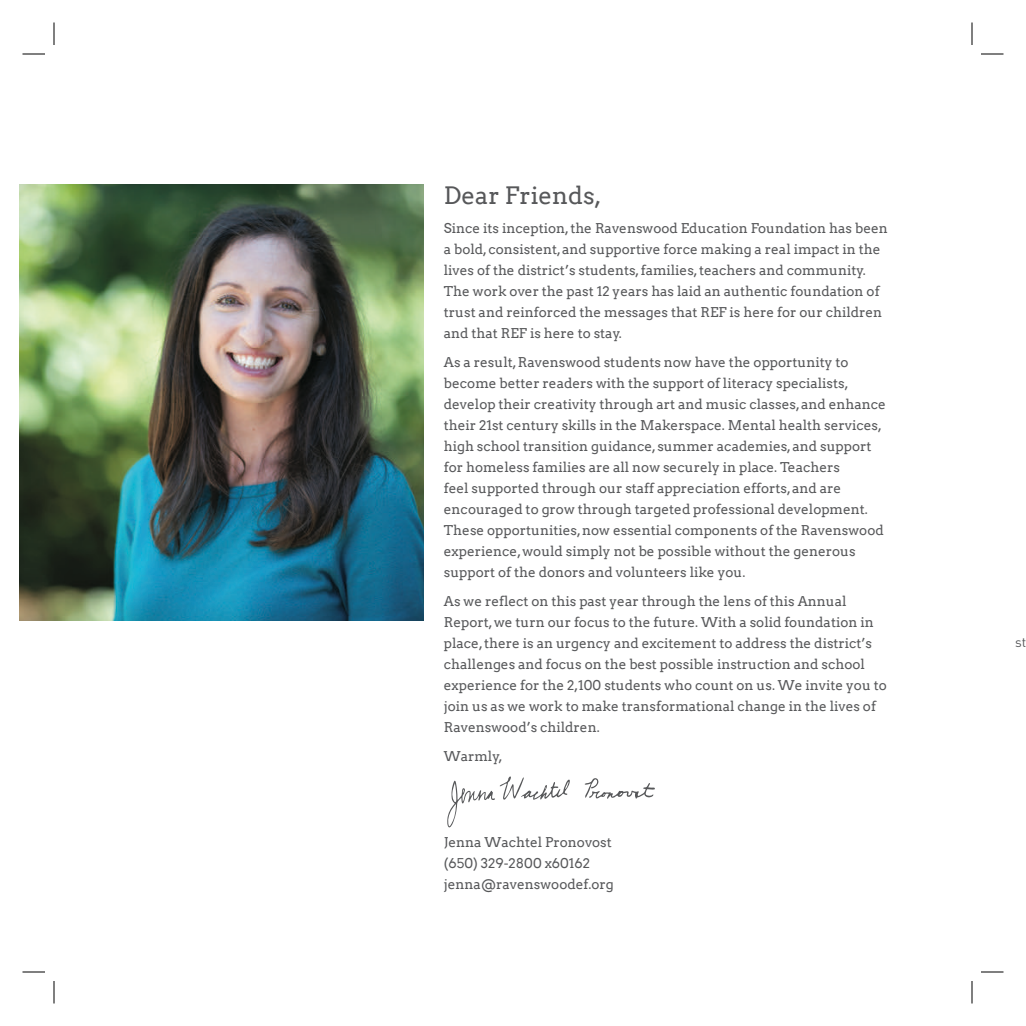
<style>
.page{position:relative;width:1026px;height:1026px;background:#fff}
.page>*{position:absolute;margin:0;border:0;box-sizing:border-box;transform-origin:0 0}
.t1{font:24px "Arvo";color:#57585a}
.t2{font:13.5px/21px "Arvo";color:#57585a}
.t3{font:13.5px "DIN";color:#57585a}
</style>
<div class="page">
<img style="left:19px;top:185px;width:404px;height:436px">
<svg style="left:584px;top:778px;width:71px;height:21px"></svg>
<svg style="left:447px;top:777px;width:123px;height:51px"></svg>
<svg style="left:22px;top:54px;width:23px;height:1px"></svg>
<svg style="left:981px;top:54px;width:23px;height:1px"></svg>
<svg style="left:22px;top:972px;width:23px;height:1px"></svg>
<svg style="left:981px;top:972px;width:23px;height:1px"></svg>
<svg style="left:54px;top:22px;width:1px;height:23px"></svg>
<svg style="left:54px;top:981px;width:1px;height:23px"></svg>
<svg style="left:972px;top:22px;width:1px;height:23px"></svg>
<svg style="left:972px;top:981px;width:1px;height:23px"></svg>
<h1 class="t1" style="left:444px;top:181px;width:159px">Dear Friends,</h1>
<p class="t2" style="left:444px;top:218px;width:445px">Since its inception, the Ravenswood Education Foundation has been a bold, consistent, and supportive force making a real impact in the lives of the district’s students, families, teachers and community.<br>The work over the past 12 years has laid an authentic foundation of trust and reinforced the messages that REF is here for our children and that REF is here to stay.</p>
<p class="t2" style="left:444px;top:351px;width:444px">As a result, Ravenswood students now have the opportunity to become better readers with the support of literacy specialists, develop their creativity through art and music classes, and enhance their 21st century skills in the Makerspace. Mental health services, high school transition guidance, summer academies, and support for homeless families are all now securely in place. Teachers<br>feel supported through our staff appreciation efforts, and are encouraged to grow through targeted professional development.<br>These opportunities, now essential components of the Ravenswood experience, would simply not be possible without the generous support of the donors and volunteers like you.</p>
<p class="t2" style="left:444px;top:590px;width:445px">As we reflect on this past year through the lens of this Annual Report, we turn our focus to the future. With a solid foundation in place, there is an urgency and excitement to address the district’s challenges and focus on the best possible instruction and school experience for the 2,100 students who count on us. We invite you to join us as we work to make transformational change in the lives of Ravenswood’s children.</p>
<p class="t2" style="left:444px;top:745px;width:60px">Warmly,</p>
<p class="t2" style="left:444px;top:832px;width:171px">Jenna Wachtel Pronovost (650) 329-2800 x60162 jenna@ravenswoodef.org</p>
<p class="t3" style="left:1015px;top:634px;width:13px">st</p>
</div>
